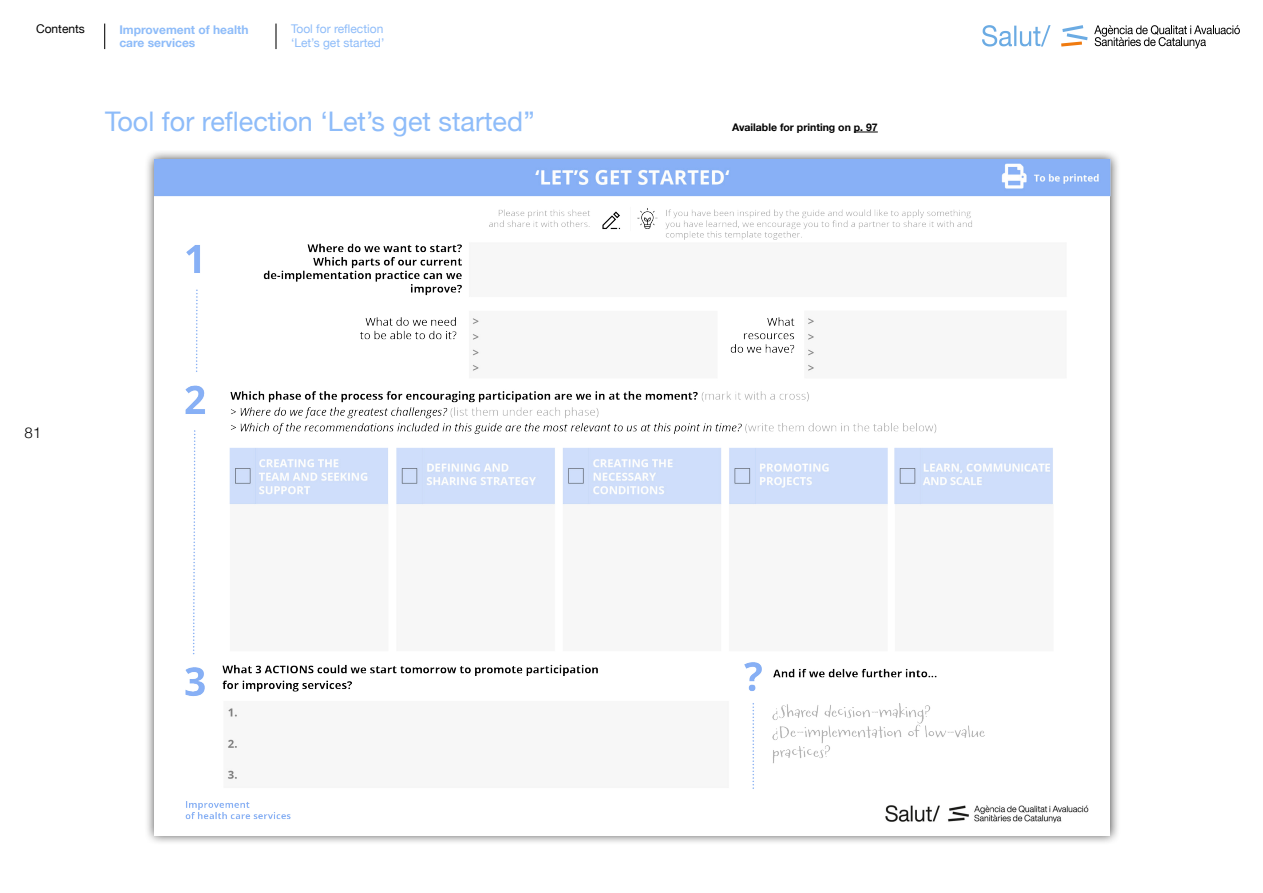
<style>
.page{position:relative;width:1263px;height:893px;background:#fff}
.page>*{position:absolute;margin:0;border:0;box-sizing:border-box;transform-origin:0 0}
.titulo1{font:27px "Helvetica Neue";color:#8ebcf9}
.t1{font:300 15px "Helvetica Neue";color:#000}
.t2{font:12px/13.5px "Helvetica Neue";color:#8ebcf9}
.t3{font:700 12px/13.5px "Helvetica Neue";color:#8ebcf9}
.t4{font:12px "Helvetica Neue";color:#000}
.texto_pequeño{font:700 10.5px "Helvetica Neue";color:#000}
.s1{font-style:inherit}
</style>
<div class="page">
<div style="left:144px;top:150px;width:977px;height:695px;background:#000;opacity:.7"></div>
<img style="left:154px;top:160px;width:956px;height:675px">
<svg style="left:854px;top:132px;width:24px;height:1px"></svg>
<hr style="left:275px;top:24px;width:2px;height:25px;background:#000">
<svg style="left:104px;top:24px;width:1px;height:25px"></svg>
<svg style="left:1061px;top:25px;width:27px;height:22px"></svg>
<svg style="left:1094px;top:25px;width:146px;height:23px"></svg>
<svg style="left:982px;top:25px;width:69px;height:22px"></svg>
<p class="t4" style="left:36px;top:20px;width:50px">Contents</p>
<p class="t3" style="left:119px;top:23px;width:131px"><span class="s1">Impr</span>ovement of health <span class="s1">car</span>e services</p>
<p class="t2" style="left:291px;top:23px;width:95px">Tool for reflection ‘Let’s get started’</p>
<h1 class="titulo1" style="left:105px;top:102px;width:432px">Tool for reflection ‘Let’s get started’’</h1>
<p class="t1" style="left:25px;top:420px;width:18px">81</p>
<p class="texto_pequeño" style="left:732px;top:119px;width:147px"><span class="s1">A</span>vailable for printing on p. 97</p>
</div>
